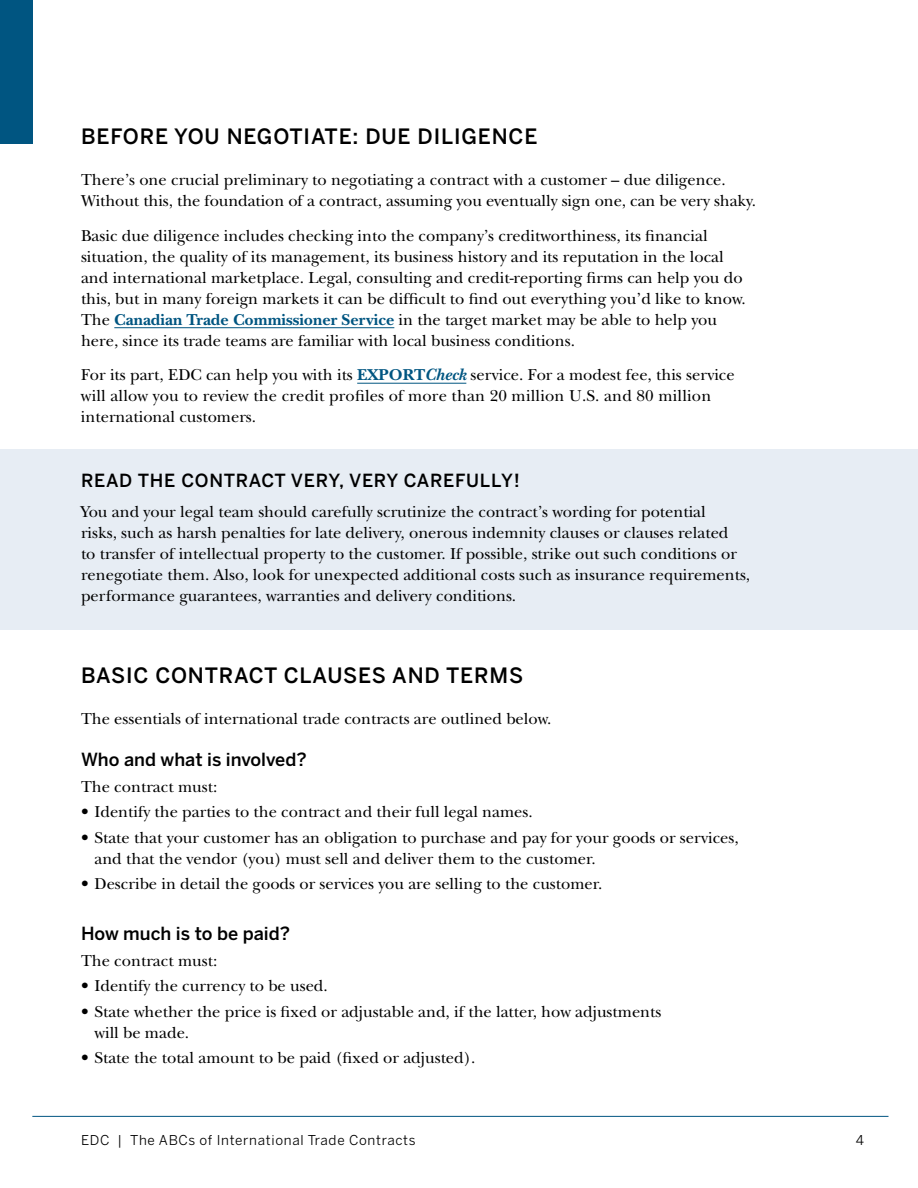
<style>
.page{position:relative;width:918px;height:1188px;background:#fff}
.page>*{position:absolute;margin:0;border:0;box-sizing:border-box;transform-origin:0 0}
.t1{font:500 21px "Benton Sans";letter-spacing:.04em;color:#000}
.t2{font:500 18px "Benton Sans";letter-spacing:.04em;color:#000}
.t3{font:16.5px/21px "New Baskerville";color:#000}
.t4{font:13.5px "Benton Sans";letter-spacing:.05em;color:#000}
.s1{font-weight:700;color:#005581}
.s2{font-weight:700;font-style:italic;font-size:17.25px;color:#005581}
</style>
<div class="page">
<div style="left:0;top:0;width:33px;height:144px;background:#005581"></div>
<hr style="left:32px;top:1116px;width:857px;height:1px;background:#005581">
<div style="left:0;top:449px;width:918px;height:180px;background:#e7edf4"></div>
<hr style="left:114px;top:327px;width:280px;height:1px;background:#005581">
<hr style="left:357px;top:383px;width:109px;height:1px;background:#005581">
<p class="t1" style="left:81px;top:124px;width:458px">BEFORE YOU NEGOTIATE: DUE DI LIGENCE</p>
<p class="t3" style="left:81px;top:169px;width:677px">There’s one crucial preliminary to negotiating a contract with a customer – due diligence.<br>Without this, the foundation of a contract, assuming you eventually sign one, can be very shaky.</p>
<p class="t3" style="left:81px;top:225px;width:666px">Basic due diligence includes checking into the company’s creditworthiness, its financial situation, the quality of its management, its business history and its reputation in the local and international marketplace. Legal, consulting and credit-reporting firms can help you do this, but in many foreign markets it can be difficult to find out everything you’d like to know.<br>The <span class="s1">Canadian Trade Commissioner Service</span> in the target market may be able to help you here, since its trade teams are familiar with local business conditions.</p>
<p class="t3" style="left:81px;top:364px;width:655px">For its part, EDC can help you with its <span class="s1">EXPORT</span><span class="s2">Check</span> service. For a modest fee, this service will allow you to review the credit profiles of more than 20 million U.S. and 80 million international customers.</p>
<p class="t2" style="left:81px;top:469px;width:440px">READ THE CONTRACT VERY, VERY CAREFULLY!</p>
<p class="t3" style="left:81px;top:501px;width:671px">You and your legal team should carefully scrutinize the contract’s wording for potential<br>risks, such as harsh penalties for late delivery, onerous indemnity clauses or clauses related<br>to transfer of intellectual property to the customer. If possible, strike out such conditions or renegotiate them. Also, look for unexpected additional costs such as insurance requirements, performance guarantees, warranties and delivery conditions.</p>
<p class="t1" style="left:81px;top:663px;width:444px">BASIC CONTRACT CLAUSES AND TERMS</p>
<p class="t3" style="left:81px;top:709px;width:472px">The essentials of international trade contracts are outlined below.</p>
<p class="t2" style="left:81px;top:749px;width:227px">WHO AND WHAT IS INVOLVED?</p>
<p class="t3" style="left:81px;top:776px;width:138px">The contract must:</p>
<p class="t3" style="left:81px;top:802px;width:453px">• Identify the parties to the contract and their full legal names.</p>
<p class="t3" style="left:94px;top:827px;width:646px;text-indent:-13px">• State that your customer has an obligation to purchase and pay for your goods or services, and that the vendor (you) must sell and deliver them to the customer.</p>
<p class="t3" style="left:81px;top:874px;width:523px">• Describe in detail the goods or services you are selling to the customer.</p>
<p class="t2" style="left:81px;top:923px;width:211px">HOW MUCH IS TO BE PAID?</p>
<p class="t3" style="left:81px;top:950px;width:138px">The contract must:</p>
<p class="t3" style="left:81px;top:976px;width:248px">• Identify the currency to be used.</p>
<p class="t3" style="left:94px;top:1001px;width:568px;text-indent:-13px">• State whether the price is fixed or adjustable and, if the latter, how adjustments will be made.</p>
<p class="t3" style="left:81px;top:1048px;width:396px">• State the total amount to be paid (fixed or adjusted).</p>
<p class="t4" style="left:81px;top:1132px;width:336px">EDC | The ABCs of International Trade Contracts</p>
<p class="t4" style="left:856px;top:1132px;width:10px">4</p>
</div>
